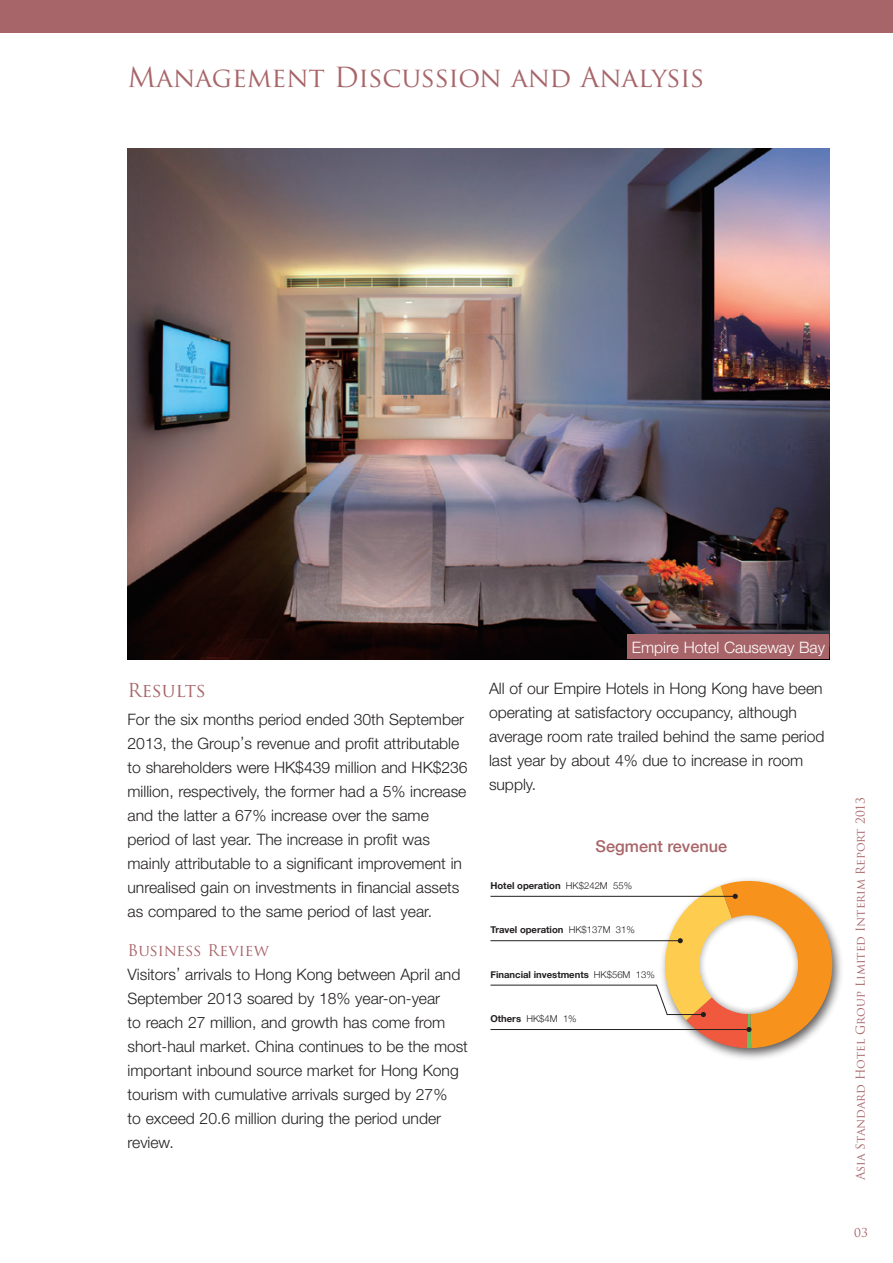
<style>
.page{position:relative;width:893px;height:1263px;background:#fff}
.page>*{position:absolute;margin:0;border:0;box-sizing:border-box;transform-origin:0 0}
.t1{font:27px "Trajan Pro";letter-spacing:-.01em;color:#a86569}
.Heading_1{font:18.75px "Trajan Pro";color:#a86569}
.t2{font:500 16.35px "Helvetica Neue";color:#a86569}
.Body_Text{font:300 15.75px/24px "Helvetica Neue LT Std";color:#231f20}
.Body_Text-2{font:300 15.75px "Helvetica Neue LT Std";color:#fff}
.Heading_2{font:15.75px "Trajan Pro";color:#a86569}
.t3{font:12px "Trajan Pro";color:#a86569}
.t4{font:700 9.45px "Helvetica Neue";color:#231f20}
.t5{font:300 9.45px "Helvetica Neue";color:#231f20}
.s1{font-weight:300}
.s2{font-weight:700}
</style>
<div class="page">
<div style="left:0;top:0;width:893px;height:33px;background:#a86569"></div>
<img style="left:710px;top:934px;width:132px;height:125px">
<svg style="left:490px;top:879px;width:344px;height:169px"></svg>
<svg style="left:699px;top:915px;width:99px;height:99px"></svg>
<img style="left:128px;top:149px;width:701px;height:510px">
<div style="left:628px;top:634px;width:201px;height:25px;background:#a86569"></div>
<p class="t1" style="left:128px;top:60px;width:578px">Management Discussion and Analysis</p>
<p class="Heading_1" style="left:128px;top:678px;width:80px">Results</p>
<p class="Body_Text" style="left:128px;top:707px;width:342px">For the six months period ended 30th September 2013, the Group’s revenue and profit attributable to shareholders were HK$439 million and HK$236 million, respectively, the former had a 5% increase and the latter a 67% increase over the same period of last year. The increase in profit was mainly attributable to a significant improvement in unrealised gain on investments in financial assets as compared to the same period of last year.</p>
<p class="Heading_2" style="left:128px;top:940px;width:143px">Business Review</p>
<p class="Body_Text" style="left:128px;top:962px;width:342px">Visitors’ arrivals to Hong Kong between April and September 2013 soared by 18% year-on-year<br>to reach 27 million, and growth has come from short-haul market. China continues to be the most important inbound source market for Hong Kong tourism with cumulative arrivals surged by 27%<br>to exceed 20.6 million during the period under review.</p>
<p class="Body_Text-2" style="left:632px;top:637px;width:195px">Empire Hotel Causeway Bay</p>
<p class="Body_Text" style="left:489px;top:676px;width:337px">All of our Empire Hotels in Hong Kong have been operating at satisfactory occupancy, although average room rate trailed behind the same period last year by about 4% due to increase in room supply.</p>
<p class="t2" style="left:596px;top:836px;width:133px">Segment revenue</p>
<p class="t4" style="left:490px;top:880px;width:143px">Hotel operation <span class="s1">HK$242M 55%</span></p>
<p class="t4" style="left:490px;top:924px;width:146px">Travel operation <span class="s1">HK$137M 31%</span></p>
<p class="t4" style="left:490px;top:969px;width:166px">Financial investments <span class="s1">HK$56M 13%</span></p>
<p class="t5" style="left:490px;top:1013px;width:88px"><span class="s2">Others</span> HK$4M 1%</p>
<p class="t3" style="left:853px;top:1180px;width:385px;rotate:-90deg">Asia Standard Hotel Group Limited Interim Report 2013</p>
<p class="t3" style="left:854px;top:1225px;width:15px">03</p>
</div>
